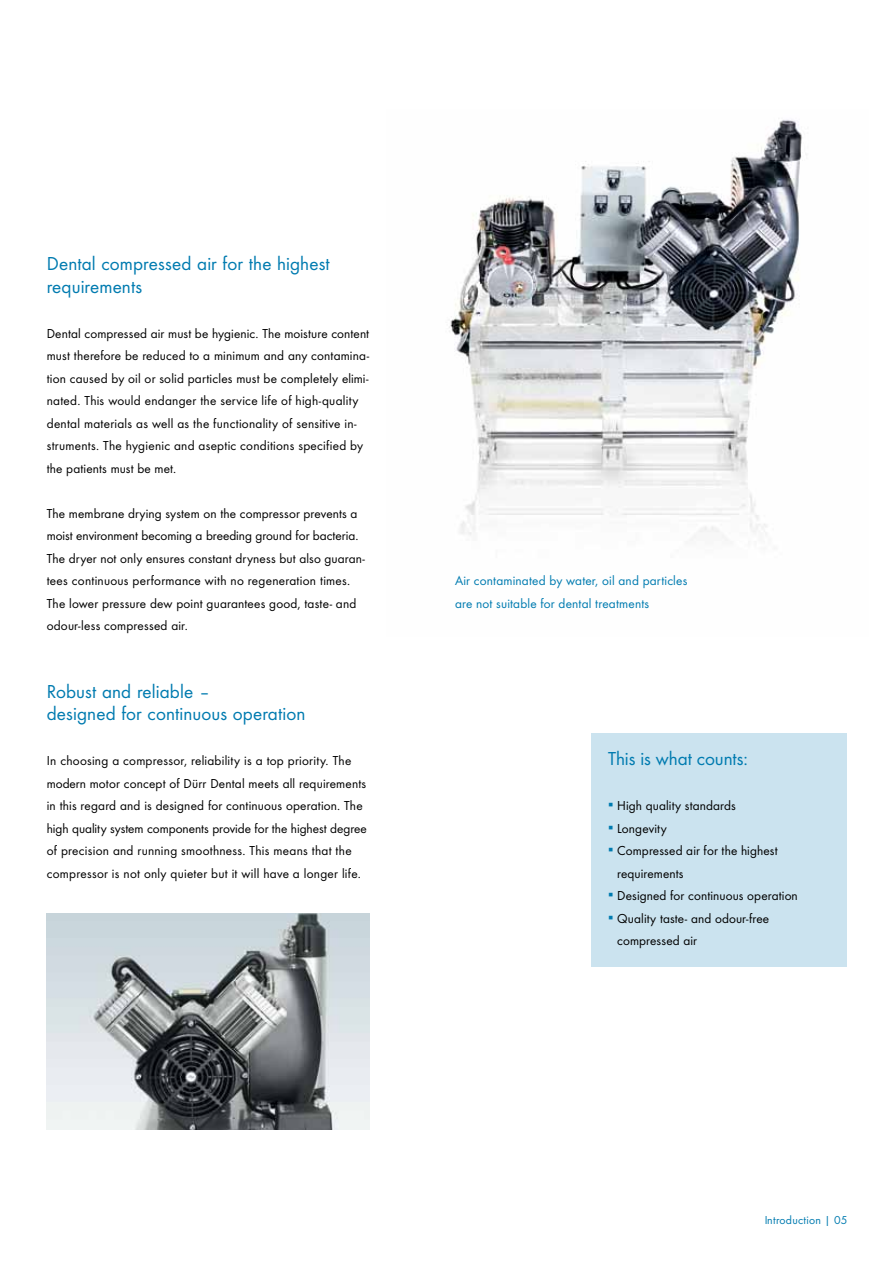
<style>
.page{position:relative;width:893px;height:1263px;background:#fff}
.page>*{position:absolute;margin:0;border:0;box-sizing:border-box;transform-origin:0 0}
.t1{font:19.5px/22.5px "Futura TOT Boo";letter-spacing:.005em;color:#007bb0}
.t2{font:13.5px/22.5px "Futura TOT Boo";letter-spacing:.01em;color:#000}
.t3{font:13.5px/22.5px "Futura TOT Boo";letter-spacing:.01em;color:#007bb0}
.t4{font:12px "Futura TOT Boo";letter-spacing:.02em;color:#007bb0}
.s1{color:#007bb0}
</style>
<div class="page">
<div style="left:591px;top:733px;width:255px;height:234px;background:#cbe3ef"></div>
<img style="left:449px;top:119px;width:358px;height:422px">
<img style="left:47px;top:914px;width:323px;height:216px">
<h1 class="t1" style="left:47px;top:252px;width:285px">Dental compressed air for the highest requirements</h1>
<p class="t2" style="left:47px;top:322px;width:324px">Dental compressed air must be hygienic. The moisture content must therefore be reduced to a minimum and any contamina&shy;tion caused by oil or solid particles must be completely elimi&shy;nated. This would endanger the service life of high-quality dental materials as well as the functionality of sensitive in-- struments. The hygienic and aseptic conditions specified by the patients must be met.</p>
<p class="t2" style="left:47px;top:502px;width:320px">The membrane drying system on the compressor prevents a moist environment becoming a breeding ground for bacteria.<br>The dryer not only ensures constant dryness but also guaran&shy;tees continuous performance with no regeneration times.<br>The lower pressure dew point guarantees good, taste- and odour-less compressed air.</p>
<p class="t3" style="left:455px;top:569px;width:234px">Air contaminated by water, oil and particles are not suitable for dental treatments</p>
<h1 class="t1" style="left:47px;top:680px;width:260px">Robust and reliable –<br>designed for continuous operation</h1>
<p class="t2" style="left:47px;top:749px;width:322px">In choosing a compressor, reliability is a top priority. The modern motor concept of Dürr Dental meets all requirements in this regard and is designed for continuous operation. The high quality system components provide for the highest degree of precision and running smoothness. This means that the compressor is not only quieter but it will have a longer life.</p>
<h1 class="t1" style="left:608px;top:747px;width:141px">This is what counts:</h1>
<p class="t2" style="left:608px;top:794px;width:129px"><span class="s1">▪</span> High quality standards</p>
<p class="t2" style="left:608px;top:817px;width:60px"><span class="s1">▪</span> Longevity</p>
<p class="t2" style="left:617px;top:839px;width:162px;text-indent:-9px"><span class="s1">▪</span> Compressed air for the highest requirements</p>
<p class="t2" style="left:608px;top:884px;width:191px"><span class="s1">▪</span> Designed for continuous operation</p>
<p class="t2" style="left:617px;top:907px;width:153px;text-indent:-9px"><span class="s1">▪</span> Quality taste- and odour-free compressed air</p>
<p class="t4" style="left:764px;top:1213px;width:85px">Introduction | 05</p>
</div>
